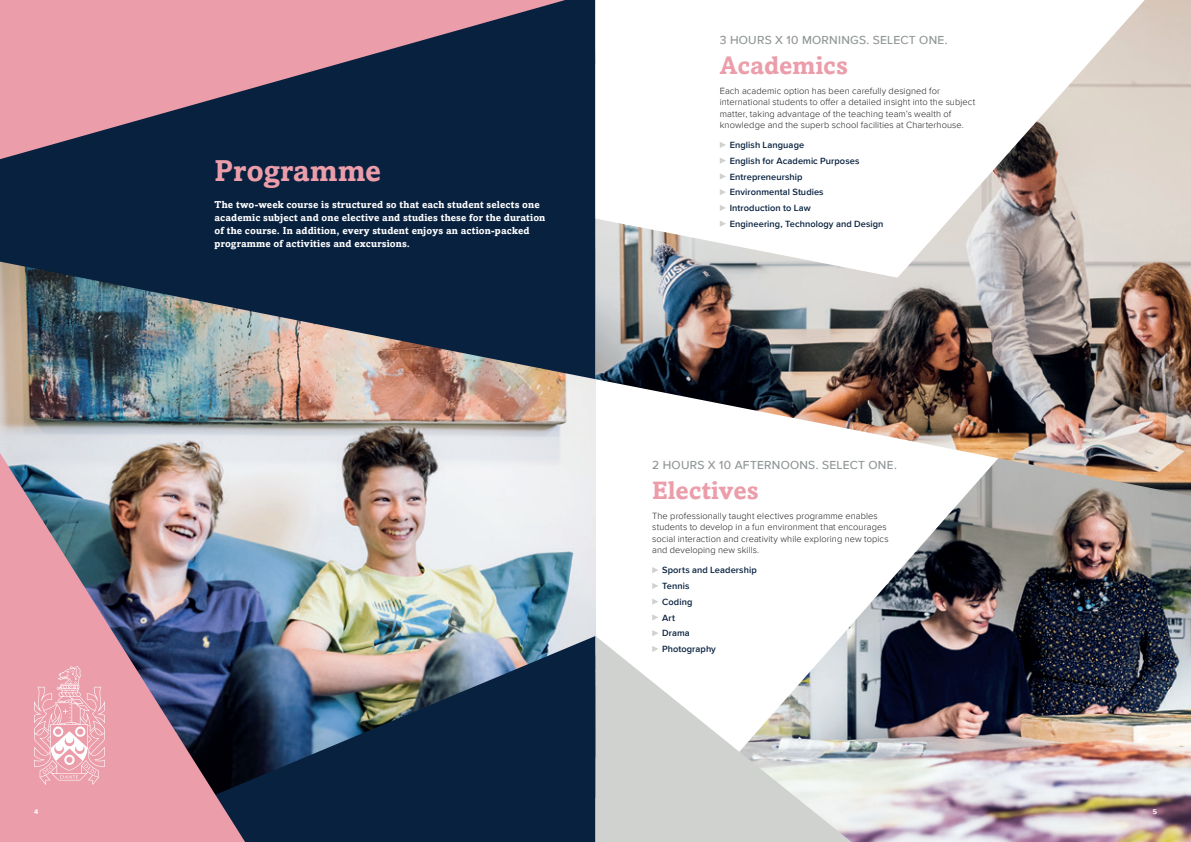
<style>
.page{position:relative;width:1191px;height:842px;background:#fff}
.page>*{position:absolute;margin:0;border:0;box-sizing:border-box;transform-origin:0 0}
.t1{font:700 30px "Amasis MT Std";letter-spacing:.01em;color:#eb9daa}
.t2{font:700 25px "Amasis MT Std";color:#eb9daa}
.t3{font:500 12px "Proxima Nova";letter-spacing:.02em;color:#909597}
.t4{font:700 10px/13px "Amasis MT Std";letter-spacing:.01em;color:#fff}
.t5{font:300 9.2px/11.5px "Proxima Nova";letter-spacing:.01em;color:#231f20}
.t6{font:600 9.2px/15.8px "Proxima Nova";letter-spacing:.01em;color:#08213f}
.t7{font:700 7px "Proxima Nova";color:#fff}
</style>
<div class="page">
<img style="left:0;top:379px;width:595px;height:257px">
<img style="left:842px;top:496px;width:349px;height:346px">
<img style="left:0;top:0;width:595px;height:379px">
<img style="left:595px;top:0;width:596px;height:496px">
<svg style="left:0;top:0;width:565px;height:159px;background:#795f74"></svg>
<svg style="left:652px;top:567px;width:6px;height:6px"></svg>
<svg style="left:652px;top:583px;width:6px;height:6px"></svg>
<svg style="left:652px;top:599px;width:6px;height:6px"></svg>
<svg style="left:652px;top:614px;width:6px;height:6px"></svg>
<svg style="left:652px;top:630px;width:6px;height:6px"></svg>
<img style="left:245px;top:636px;width:350px;height:206px">
<svg style="left:595px;top:636px;width:256px;height:206px;fill:#cfd2cf"></svg>
<img style="left:0;top:453px;width:245px;height:389px">
<svg style="left:595px;top:0;width:549px;height:278px"></svg>
<svg style="left:720px;top:142px;width:6px;height:6px"></svg>
<svg style="left:720px;top:158px;width:6px;height:6px"></svg>
<svg style="left:720px;top:173px;width:6px;height:7px"></svg>
<svg style="left:720px;top:189px;width:6px;height:6px"></svg>
<svg style="left:720px;top:205px;width:6px;height:6px"></svg>
<svg style="left:720px;top:221px;width:6px;height:6px"></svg>
<svg style="left:34px;top:666px;width:71px;height:119px;background:#eeb0bb"></svg>
<p class="t7" style="left:34px;top:806px;width:6px">4</p>
<h1 class="t1" style="left:214px;top:152px;width:168px">Programme</h1>
<p class="t4" style="left:214px;top:198px;width:332px">The two-week course is structured so that each student selects one academic subject and one elective and studies these for the duration of the course. In addition, every student enjoys an action-packed programme of activities and excursions.</p>
<h3 class="t3" style="left:720px;top:31px;width:229px">3 HOURS X 10 MORNINGS. SELECT ONE.</h3>
<h2 class="t2" style="left:720px;top:50px;width:130px">Academics</h2>
<p class="t5" style="left:720px;top:84px;width:257px">Each academic option has been carefully designed for international students to offer a detailed insight into the subject matter, taking advantage of the teaching team’s wealth of knowledge and the superb school facilities at Charterhouse.</p>
<p class="t6" style="left:729px;top:137px;width:155px">English Language<br>English for Academic Purposes<br>Entrepreneurship<br>Environmental Studies<br>Introduction to Law<br>Engineering, Technology and Design</p>
<h3 class="t3" style="left:652px;top:456px;width:246px">2 HOURS X 10 AFTERNOONS. SELECT ONE.</h3>
<h2 class="t2" style="left:652px;top:475px;width:108px">Electives</h2>
<p class="t5" style="left:652px;top:509px;width:238px">The professionally taught electives programme enables students to develop in a fun environment that encourages social interaction and creativity while exploring new topics and developing new skills.</p>
<p class="t6" style="left:662px;top:562px;width:96px">Sports and Leadership<br>Tennis<br>Coding<br>Art<br>Drama<br>Photography</p>
<p class="t7" style="left:1152px;top:806px;width:6px">5</p>
</div>
